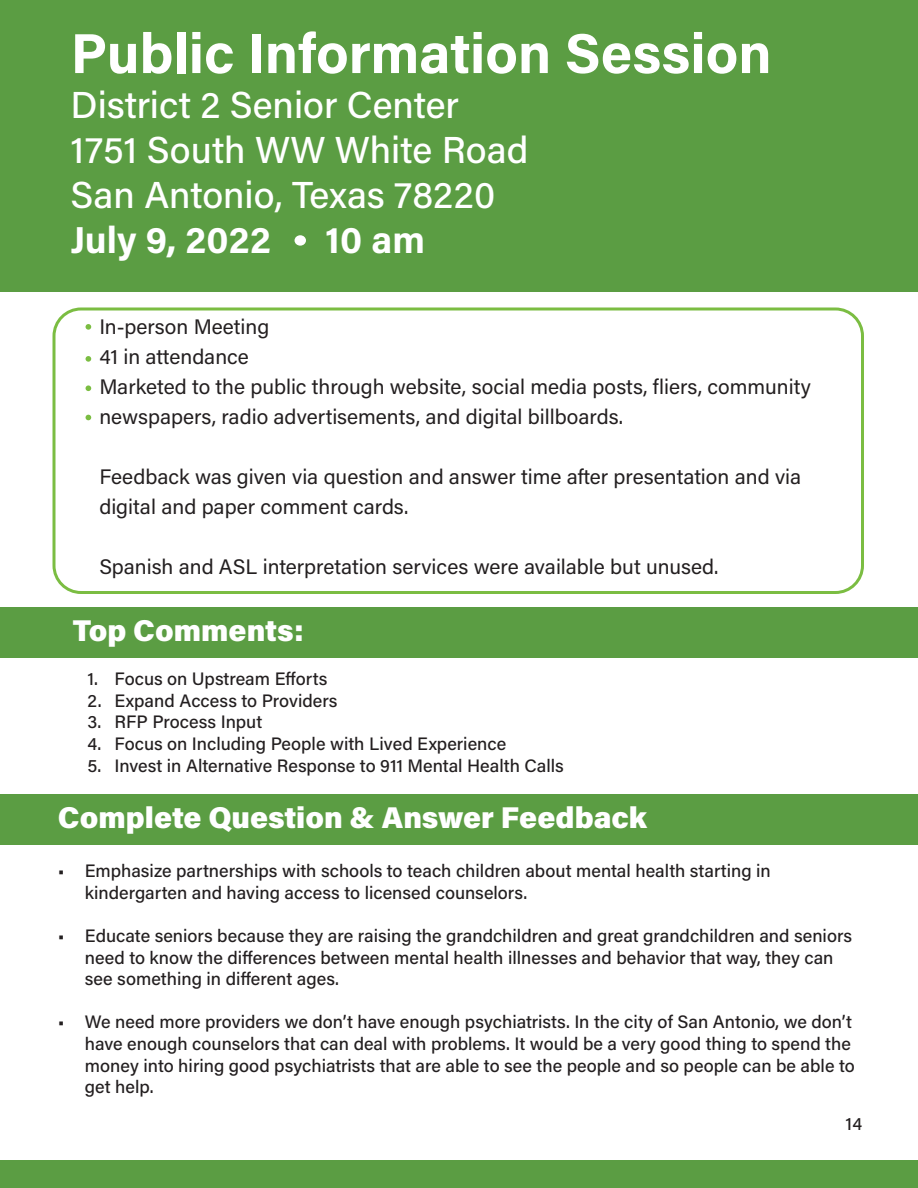
<style>
.page{position:relative;width:918px;height:1188px;background:#fff}
.page>*{position:absolute;margin:0;border:0;box-sizing:border-box;transform-origin:0 0}
.t1{font:700 56.25px "Acumin Pro";color:#fff}
.t2{font:500 37.5px "Acumin Pro";color:#fff}
.t3{font:700 37.5px "Acumin Pro";color:#fff}
.t4{font:900 30px "Acumin Pro";color:#fff}
.t5{font:21px/30px "Acumin Pro";color:#231f20}
.t6{font:500 18px/21.6px "Acumin Pro";color:#231f20}
</style>
<div class="page">
<div style="left:0;top:1160px;width:918px;height:28px;background:#5b9d43"></div>
<div style="left:0;top:0;width:918px;height:292px;background:#5b9d43"></div>
<div style="left:52px;top:308px;width:812px;height:286px;border:3px solid #7bbd42;border-radius:27px"></div>
<div style="left:295px;top:235px;width:11px;height:11px;background:#fff;border-radius:50%"></div>
<svg style="left:86px;top:324px;width:5px;height:6px"></svg>
<svg style="left:86px;top:356px;width:5px;height:6px"></svg>
<svg style="left:86px;top:385px;width:5px;height:6px"></svg>
<svg style="left:86px;top:415px;width:5px;height:5px"></svg>
<div style="left:0;top:795px;width:918px;height:50px;background:#5b9d43"></div>
<div style="left:0;top:607px;width:918px;height:51px;background:#5b9d43"></div>
<p class="t1" style="left:71px;top:14px;width:703px">Public Information Session</p>
<p class="t2" style="left:71px;top:79px;width:390px">District 2 Senior Center</p>
<p class="t2" style="left:71px;top:124px;width:459px">1751 South WW White Road</p>
<p class="t2" style="left:71px;top:169px;width:426px">San Antonio, Texas 78220</p>
<p class="t3" style="left:71px;top:214px;width:202px">July 9, 2022</p>
<p class="t3" style="left:325px;top:214px;width:101px">10 am</p>
<p class="t5" style="left:99px;top:311px;width:172px">In-person Meeting</p>
<p class="t5" style="left:99px;top:341px;width:151px">41 in attendance</p>
<p class="t5" style="left:99px;top:371px;width:713px">Marketed to the public through website, social media posts, fliers, community</p>
<p class="t5" style="left:99px;top:401px;width:525px">newspapers, radio advertisements, and digital billboards.</p>
<p class="t5" style="left:99px;top:461px;width:703px">Feedback was given via question and answer time after presentation and via digital and paper comment cards.</p>
<p class="t5" style="left:99px;top:551px;width:621px">Spanish and ASL interpretation services were available but unused.</p>
<p class="t4" style="left:73px;top:609px;width:233px">Top Comments:</p>
<p class="t6" style="left:88px;top:667px;width:241px">1. Focus on Upstream Efforts</p>
<p class="t6" style="left:88px;top:689px;width:251px">2. Expand Access to Providers</p>
<p class="t6" style="left:88px;top:711px;width:176px">3. RFP Process Input</p>
<p class="t6" style="left:88px;top:732px;width:420px">4. Focus on Including People with Lived Experience</p>
<p class="t6" style="left:88px;top:754px;width:478px">5. Invest in Alternative Response to 911 Mental Health Calls</p>
<p class="t4" style="left:58px;top:797px;width:591px">Complete Question &amp; Answer Feedback</p>
<p class="t6" style="left:85px;top:859px;width:688px;text-indent:-27px">• Emphasize partnerships with schools to teach children about mental health starting in kindergarten and having access to licensed counselors.</p>
<p class="t6" style="left:85px;top:924px;width:769px;text-indent:-27px">• Educate seniors because they are raising the grandchildren and great grandchildren and seniors need to know the differences between mental health illnesses and behavior that way, they can see something in different ages.</p>
<p class="t6" style="left:85px;top:1011px;width:771px;text-indent:-27px">• We need more providers we don’t have enough psychiatrists. In the city of San Antonio, we don’t have enough counselors that can deal with problems. It would be a very good thing to spend the money into hiring good psychiatrists that are able to see the people and so people can be able to get help.</p>
<p class="t6" style="left:846px;top:1112px;width:18px">14</p>
</div>
